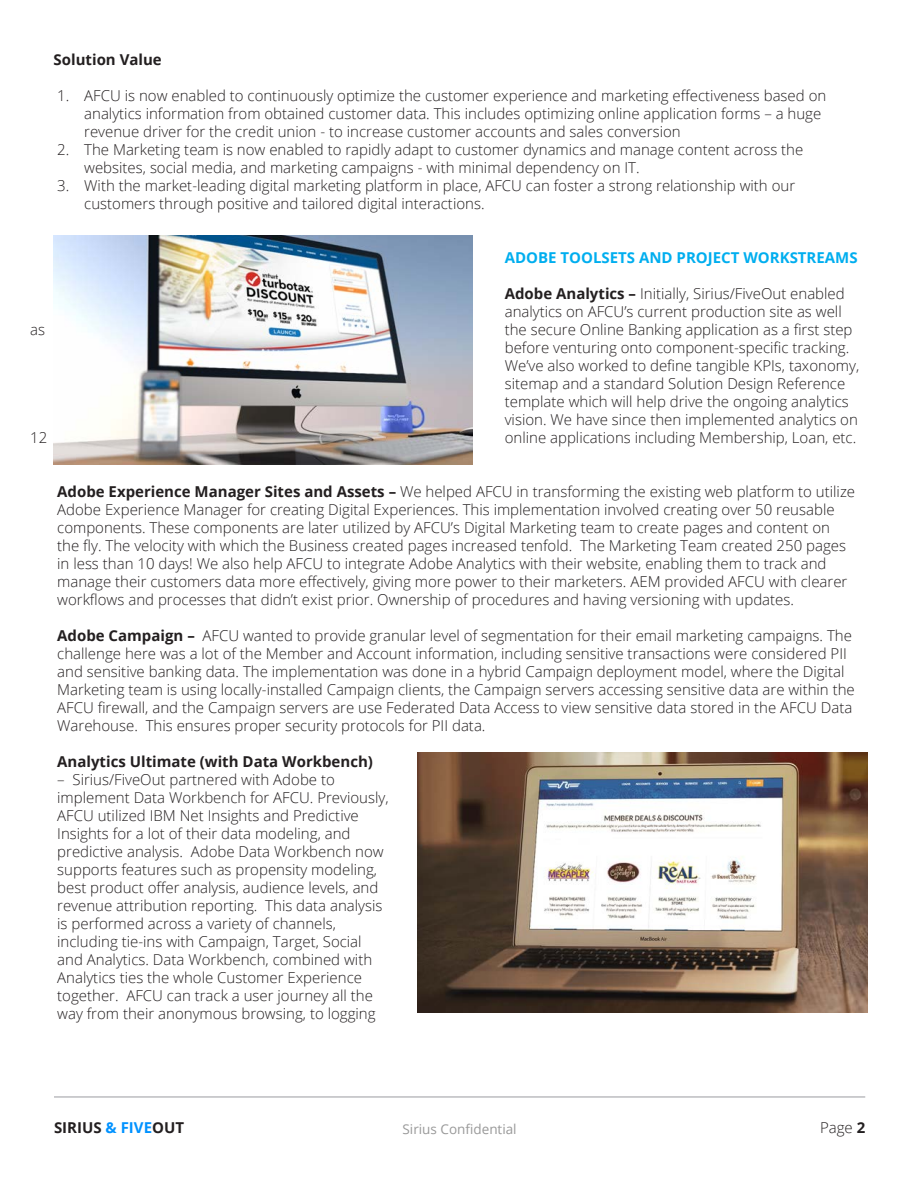
<style>
.page{position:relative;width:918px;height:1188px;background:#fff}
.page>*{position:absolute;margin:0;border:0;box-sizing:border-box;transform-origin:0 0}
.t1{font:300 15px/18px "Open Sans";color:#231f20}
.t2{font:700 15px "Open Sans";color:#231f20}
.t3{font:700 15px "Open Sans";color:#00aeef}
.t4{font:13.5px "Open Sans";color:#999}
.s1{font-weight:700}
.s2{color:#0092ff}
</style>
<div class="page">
<hr style="left:54px;top:1096px;width:811px;height:2px;background:#bcbdc0">
<img style="left:53px;top:235px;width:420px;height:229px">
<img style="left:417px;top:753px;width:451px;height:259px">
<p class="t2" style="left:54px;top:49px;width:110px">Solution Value</p>
<p class="t1" style="left:84px;top:87px;width:744px;text-indent:-27px">1. AFCU is now enabled to continuously optimize the customer experience and marketing effectiveness based on analytics information from obtained customer data. This includes optimizing online application forms – a huge revenue driver for the credit union - to increase customer accounts and sales conversion</p>
<p class="t1" style="left:84px;top:141px;width:721px;text-indent:-27px">2. The Marketing team is now enabled to rapidly adapt to customer dynamics and manage content across the websites, social media, and marketing campaigns - with minimal dependency on IT.</p>
<p class="t1" style="left:84px;top:177px;width:712px;text-indent:-27px">3. With the market-leading digital marketing platform in place, AFCU can foster a strong relationship with our customers through positive and tailored digital interactions.</p>
<p class="t3" style="left:505px;top:247px;width:354px">ADOBE TOOLSETS AND PROJECT WORKSTREAMS</p>
<p class="t1" style="left:505px;top:285px;width:342px"><span class="s1">Adobe Analytics –</span> Initially, Sirius/FiveOut enabled analytics on AFCU’s current production site as well</p>
<p class="t1" style="left:30px;top:321px;width:16px">as</p>
<p class="t1" style="left:505px;top:321px;width:356px">the secure Online Banking application as a first step before venturing onto component-specific tracking.<br>We’ve also worked to define tangible KPIs, taxonomy, sitemap and a standard Solution Design Reference template which will help drive the ongoing analytics vision. We have since then implemented analytics on</p>
<p class="t1" style="left:30px;top:429px;width:19px">12</p>
<p class="t1" style="left:505px;top:429px;width:353px">online applications including Membership, Loan, etc.</p>
<p class="t1" style="left:57px;top:483px;width:799px"><span class="s1">Adobe Experience Manager Sites and Assets –</span> We helped AFCU in transforming the existing web platform to utilize Adobe Experience Manager for creating Digital Experiences. This implementation involved creating over 50 reusable components. These components are later utilized by AFCU’s Digital Marketing team to create pages and content on the fly. The velocity with which the Business created pages increased tenfold. The Marketing Team created 250 pages in less than 10 days! We also help AFCU to integrate Adobe Analytics with their website, enabling them to track and manage their customers data more effectively, giving more power to their marketers. AEM provided AFCU with clearer workflows and processes that didn’t exist prior. Ownership of procedures and having versioning with updates.</p>
<p class="t1" style="left:57px;top:627px;width:799px"><span class="s1">Adobe Campaign –</span> AFCU wanted to provide granular level of segmentation for their email marketing campaigns. The challenge here was a lot of the Member and Account information, including sensitive transactions were considered PII and sensitive banking data. The implementation was done in a hybrid Campaign deployment model, where the Digital Marketing team is using locally-installed Campaign clients, the Campaign servers accessing sensitive data are within the AFCU firewall, and the Campaign servers are use Federated Data Access to view sensitive data stored in the AFCU Data Warehouse. This ensures proper security protocols for PII data.</p>
<p class="t2" style="left:57px;top:751px;width:317px">Analytics Ultimate (with Data Workbench)</p>
<p class="t1" style="left:57px;top:771px;width:333px">– Sirius/FiveOut partnered with Adobe to implement Data Workbench for AFCU. Previously, AFCU utilized IBM Net Insights and Predictive Insights for a lot of their data modeling, and predictive analysis. Adobe Data Workbench now supports features such as propensity modeling, best product offer analysis, audience levels, and revenue attribution reporting. This data analysis is performed across a variety of channels, including tie-ins with Campaign, Target, Social and Analytics. Data Workbench, combined with Analytics ties the whole Customer Experience together. AFCU can track a user journey all the way from their anonymous browsing, to logging</p>
<p class="t2" style="left:54px;top:1117px;width:132px">SIRIUS <span class="s2">&amp; FIVE</span>OUT</p>
<p class="t4" style="left:403px;top:1119px;width:116px">Sirius Confidential</p>
<p class="t1" style="left:820px;top:1118px;width:47px">Page <span class="s1">2</span></p>
</div>
